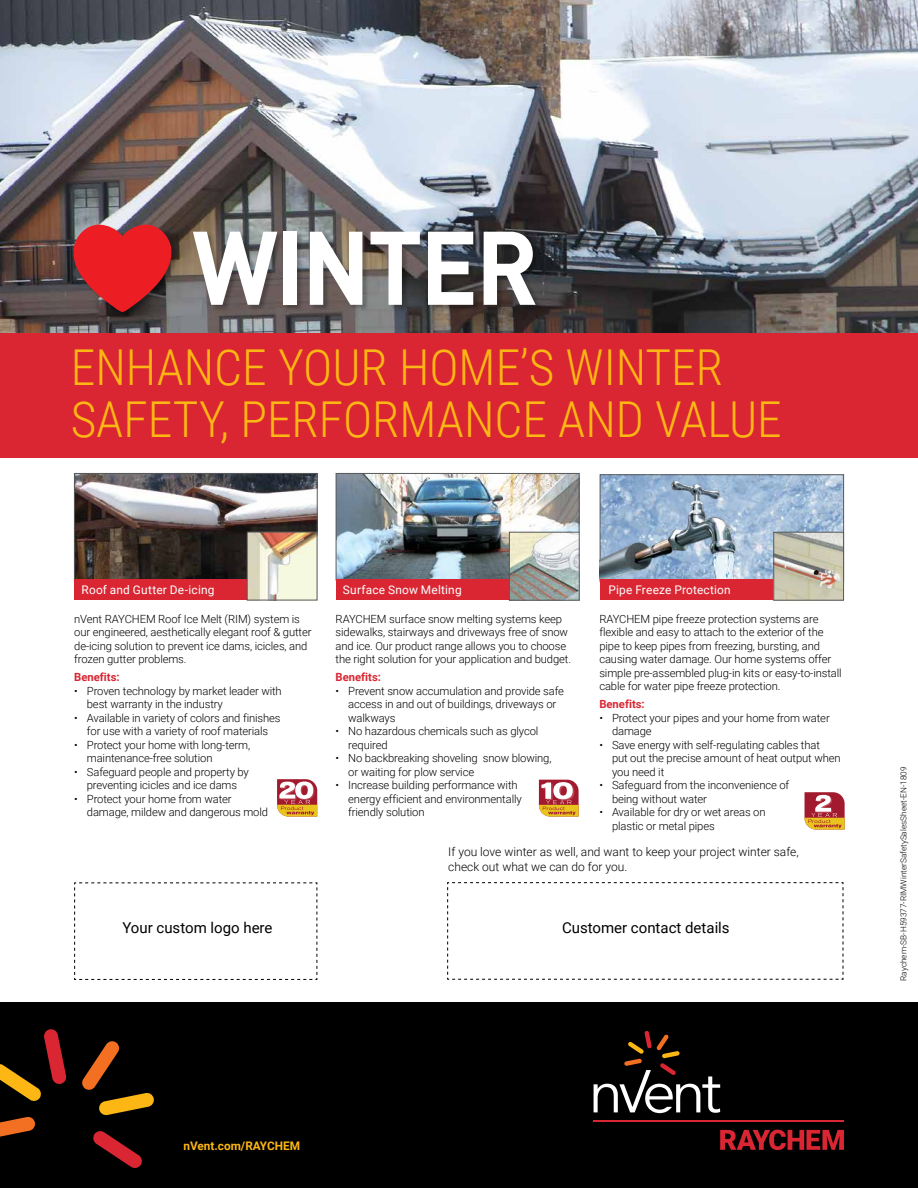
<style>
.page{position:relative;width:918px;height:1188px;background:#fff}
.page>*{position:absolute;margin:0;border:0;box-sizing:border-box;transform-origin:0 0}
.t1{font:300 49.5px/52.5px "Roboto Condensed";color:#fdb714}
.t2{font:15px "Roboto";color:#000}
.t3{font:300 12px/15px "Roboto";color:#000}
.t4{font:11.85px "Roboto";letter-spacing:.015em;color:#fff}
.t5{font:700 11.85px "Roboto";color:#fdb714}
.t6{font:300 11.25px/13.5px "Roboto";letter-spacing:-.01em;color:#000}
.t7{font:700 11.25px "Roboto";color:#d92632}
.t8{font:300 8.25px "Roboto";color:#000}
</style>
<div class="page">
<div style="left:0;top:332px;width:918px;height:126px;background:#d92632"></div>
<img style="left:0;top:0;width:918px;height:332px">
<div style="left:0;top:1002px;width:918px;height:186px;background:#000"></div>
<div style="left:73px;top:224px;width:469px;height:95px;background:#000;opacity:.25"></div>
<svg style="left:73px;top:225px;width:100px;height:87px;background:#be2a2f"></svg>
<svg style="left:193px;top:232px;width:84px;height:73px"></svg>
<div style="left:283px;top:232px;width:14px;height:73px;background:#fff"></div>
<svg style="left:310px;top:232px;width:52px;height:73px"></svg>
<svg style="left:371px;top:232px;width:49px;height:73px"></svg>
<svg style="left:428px;top:232px;width:45px;height:73px"></svg>
<svg style="left:484px;top:232px;width:52px;height:73px"></svg>
<svg style="left:720px;top:1130px;width:124px;height:20px"></svg>
<hr style="left:594px;top:1120px;width:250px;height:2px;background:#d92632">
<svg style="left:594px;top:1031px;width:126px;height:82px"></svg>
<svg style="left:0;top:1116px;width:35px;height:21px"></svg>
<svg style="left:0;top:1029px;width:67px;height:72px"></svg>
<svg style="left:82px;top:1041px;width:72px;height:75px"></svg>
<svg style="left:93px;top:1131px;width:49px;height:37px"></svg>
<svg style="left:74px;top:882px;width:244px;height:98px"></svg>
<svg style="left:447px;top:882px;width:397px;height:98px"></svg>
<img style="left:76px;top:475px;width:239px;height:104px">
<div style="left:74px;top:473px;width:243px;height:109px;border:1px solid #58595b"></div>
<img style="left:338px;top:475px;width:239px;height:103px">
<div style="left:336px;top:473px;width:243px;height:107px;border:1px solid #58595b"></div>
<div style="left:74px;top:579px;width:243px;height:21px;background:#d92632"></div>
<div style="left:336px;top:579px;width:243px;height:21px;background:#d92632"></div>
<img style="left:602px;top:477px;width:240px;height:103px">
<img style="left:600px;top:478px;width:148px;height:102px">
<svg style="left:539px;top:780px;width:40px;height:37px"></svg>
<img style="left:249px;top:534px;width:66px;height:64px">
<div style="left:247px;top:532px;width:70px;height:68px;border:1px solid #58595b"></div>
<img style="left:511px;top:534px;width:66px;height:64px">
<div style="left:509px;top:532px;width:70px;height:68px;border:1px solid #58595b"></div>
<svg style="left:805px;top:792px;width:40px;height:38px;background:#c56e50"></svg>
<svg style="left:277px;top:779px;width:40px;height:38px"></svg>
<div style="left:600px;top:580px;width:178px;height:20px;background:#d92632"></div>
<img style="left:776px;top:534px;width:66px;height:64px">
<div style="left:774px;top:532px;width:70px;height:68px;border:1px solid #58595b"></div>
<h1 class="t1" style="left:71px;top:339px;width:713px">ENHANCE YOUR HOME’S WINTER<br>SAFETY, PERFORMANCE AND VALUE</h1>
<p class="t4" style="left:82px;top:582px;width:135px">Roof and Gutter De-icing</p>
<p class="t4" style="left:343px;top:582px;width:120px">Surface Snow Melting</p>
<p class="t6" style="left:74px;top:612px;width:239px">nVent RAYCHEM Roof Ice Melt (RIM) system is our engineered, aesthetically elegant roof &amp; gutter de-icing solution to prevent ice dams, icicles, and frozen gutter problems.</p>
<p class="t7" style="left:74px;top:669px;width:47px">Benefits:</p>
<p class="t6" style="left:87px;top:683px;width:196px;text-indent:-13px">• Proven technology by market leader with best warranty in the industry</p>
<p class="t6" style="left:74px;top:710px;width:208px;text-align:center">• Available in variety of colors and finishes for use with a variety of roof materials</p>
<p class="t6" style="left:87px;top:737px;width:165px;text-indent:-13px">• Protect your home with long-term, maintenance-free solution</p>
<p class="t6" style="left:74px;top:764px;width:176px;text-align:center">• Safeguard people and property by preventing icicles and ice dams</p>
<p class="t6" style="left:87px;top:791px;width:183px;text-indent:-13px">• Protect your home from water damage, mildew and dangerous mold</p>
<p class="t6" style="left:336px;top:612px;width:237px">RAYCHEM surface snow melting systems keep sidewalks, stairways and driveways free of snow and ice. Our product range allows you to choose the right solution for your application and budget.</p>
<p class="t7" style="left:336px;top:669px;width:47px">Benefits:</p>
<p class="t6" style="left:348px;top:683px;width:217px;text-indent:-13px">• Prevent snow accumulation and provide safe access in and out of buildings, driveways or walkways</p>
<p class="t6" style="left:348px;top:724px;width:192px;text-indent:-13px">• No hazardous chemicals such as glycol required</p>
<p class="t6" style="left:348px;top:751px;width:205px;text-indent:-13px">• No backbreaking shoveling snow blowing, or waiting for plow service</p>
<p class="t6" style="left:348px;top:778px;width:175px;text-indent:-13px">• Increase building performance with energy efficient and environmentally friendly solution</p>
<p class="t4" style="left:609px;top:582px;width:124px">Pipe Freeze Protection</p>
<p class="t6" style="left:599px;top:612px;width:244px">RAYCHEM pipe freeze protection systems are flexible and easy to attach to the exterior of the pipe to keep pipes from freezing, bursting, and causing water damage. Our home systems offer simple pre-assembled plug-in kits or easy-to-install cable for water pipe freeze protection.</p>
<p class="t7" style="left:599px;top:696px;width:47px">Benefits:</p>
<p class="t6" style="left:612px;top:710px;width:219px;text-indent:-13px">• Protect your pipes and your home from water damage</p>
<p class="t6" style="left:612px;top:737px;width:230px;text-indent:-13px">• Save energy with self-regulating cables that<br>put out the precise amount of heat output when you need it</p>
<p class="t6" style="left:612px;top:778px;width:179px;text-indent:-13px">• Safeguard from the inconvenience of being without water</p>
<p class="t6" style="left:612px;top:805px;width:155px;text-indent:-13px">• Available for dry or wet areas on plastic or metal pipes</p>
<h2 class="t2" style="left:122px;top:917px;width:152px">Your custom logo here</h2>
<p class="t3" style="left:448px;top:844px;width:352px">If you love winter as well, and want to keep your project winter safe, check out what we can do for you.</p>
<h2 class="t2" style="left:562px;top:917px;width:169px">Customer contact details</h2>
<p class="t8" style="left:898px;top:981px;width:216px;rotate:-90deg">Raychem-SB-H59377-RIMWinterSafetySalesSheet-EN-1809</p>
<p class="t5" style="left:183px;top:1137px;width:118px">nVent.com/RAYCHEM</p>
</div>
